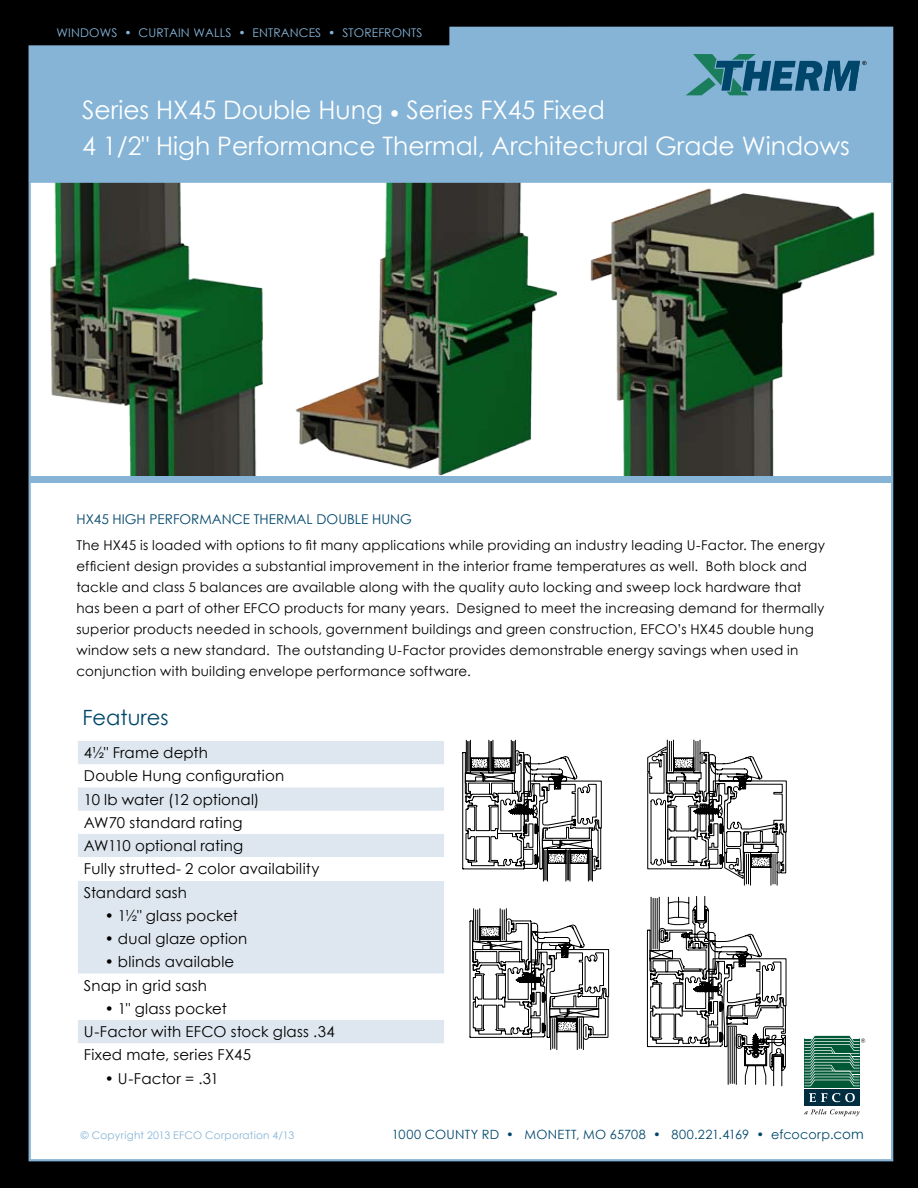
<style>
.page{position:relative;width:918px;height:1188px;background:#000}
.page>*{position:absolute;margin:0;border:0;box-sizing:border-box;transform-origin:0 0}
.t1{font:25.5px/36px "Century Gothic";color:#fff}
.t2{font:21px "Century Gothic";color:#00476b}
.t3{font:15px/23.2px "Century Gothic";letter-spacing:.01em;color:#000}
.t4{font:13.5px/21px "Century Gothic";letter-spacing:.015em;color:#000}
.t5{font:13.5px "Century Gothic";color:#00476b}
.t6{font:12.75px "Century Gothic";letter-spacing:.02em;color:#00476b}
.t7{font:12px "Century Gothic";letter-spacing:.01em;color:#85b4d7}
.t8{font:10.5px "Century Gothic";letter-spacing:.025em;color:#85b4d7}
.s1{font-family:"Minion Pro"}
.s2{font-size:13.5px}
</style>
<div class="page">
<div style="left:28px;top:26px;width:866px;height:1136px;background:#fff"></div>
<img style="left:195px;top:183px;width:453px;height:302px">
<img style="left:28px;top:181px;width:371px;height:296px">
<div style="left:30px;top:28px;width:862px;height:155px;background:#85b4d7"></div>
<svg style="left:462px;top:740px;width:69px;height:142px;background:#a2a2a2"></svg>
<svg style="left:531px;top:740px;width:256px;height:156px;background:#d1d1d1"></svg>
<svg style="left:467px;top:805px;width:319px;height:281px;background:#d8d8d8"></svg>
<svg style="left:469px;top:896px;width:318px;height:154px;background:#ccc"></svg>
<svg style="left:804px;top:1109px;width:56px;height:7px"></svg>
<div style="left:804px;top:1038px;width:56px;height:68px;background:#005837"></div>
<div style="left:804px;top:1089px;width:56px;height:17px;background:#012d40"></div>
<hr style="left:804px;top:1088px;width:56px;height:1px;background:#fff">
<svg style="left:809px;top:1093px;width:46px;height:9px"></svg>
<svg style="left:804px;top:1035px;width:61px;height:51px"></svg>
<svg style="left:686px;top:54px;width:181px;height:41px;background:#4885a1"></svg>
<svg style="left:78px;top:741px;width:366px;height:302px;background:#e9eff4"></svg>
<div style="left:78px;top:857px;width:366px;height:23px;background:#fff"></div>
<img style="left:517px;top:184px;width:377px;height:293px">
<div style="left:30px;top:476px;width:863px;height:7px;background:#85b4d7"></div>
<p class="t7" style="left:57px;top:25px;width:25px">Windows</p>
<p class="t7" style="left:124px;top:25px;width:33px">• Curta</p>
<p class="t7" style="left:178px;top:25px;width:90px">in Walls • Entrances</p>
<p class="t7" style="left:328px;top:25px;width:29px">• Storefronts</p>
<h1 class="t1" style="left:82px;top:91px;width:769px">Series HX45 Double Hung <span class="s1">•</span> Series FX45 Fixed<br>4 1/2" High Performance Thermal, Architectural Grade Windows</h1>
<p class="t5" style="left:76px;top:510px;width:337px">HX45 High Performance th ermal double h ung</p>
<p class="t4" style="left:76px;top:535px;width:750px">The HX45 is loaded with options to fit many applications while providing an industry leading U-Factor. The energy efficient design provides a substantial improvement in the interior frame temperatures as well. Both block and tackle and class 5 balances are available along with the quality auto locking and sweep lock hardware that has been a part of other EFCO products for many years. Designed to meet the increasing demand for thermally superior products needed in schools, government buildings and green construction, EFCO’s HX45 double hung window sets a new standard. The outstanding U-Factor provides demonstrable energy savings when used in conjunction with building envelope performance software.</p>
<h2 class="t2" style="left:82px;top:703px;width:88px">Features</h2>
<p class="t3" style="left:84px;top:741px;width:237px">4½" Frame depth<br>Double Hung configuration<br>10 lb water (12 optional)<br>AW70 standard rating<br>AW110 optional rating<br>Fully strutted- 2 color availability<br>Standard sash</p>
<p class="t3" style="left:105px;top:904px;width:135px">• 1½" glass pocket</p>
<p class="t3" style="left:105px;top:927px;width:144px">• dual glaze option</p>
<p class="t3" style="left:84px;top:950px;width:152px;text-indent:21px">• blinds available<br>Snap in grid sash</p>
<p class="t3" style="left:84px;top:997px;width:252px;text-indent:21px">• 1" glass pocket<br>U-Factor with EFCO stock glass .34<br>Fixed mate, series FX45</p>
<p class="t3" style="left:105px;top:1066px;width:116px">• U-Factor = .31</p>
<p class="t8" style="left:81px;top:1128px;width:215px">© Copyright 2013 EFCO Corporation 4/13</p>
<p class="t6" style="left:392px;top:1125px;width:474px">1000 COUNTY RD • MONETT, MO 65708 • 800.221.4169 • efcocorp.<span class="s2">com</span></p>
</div>
